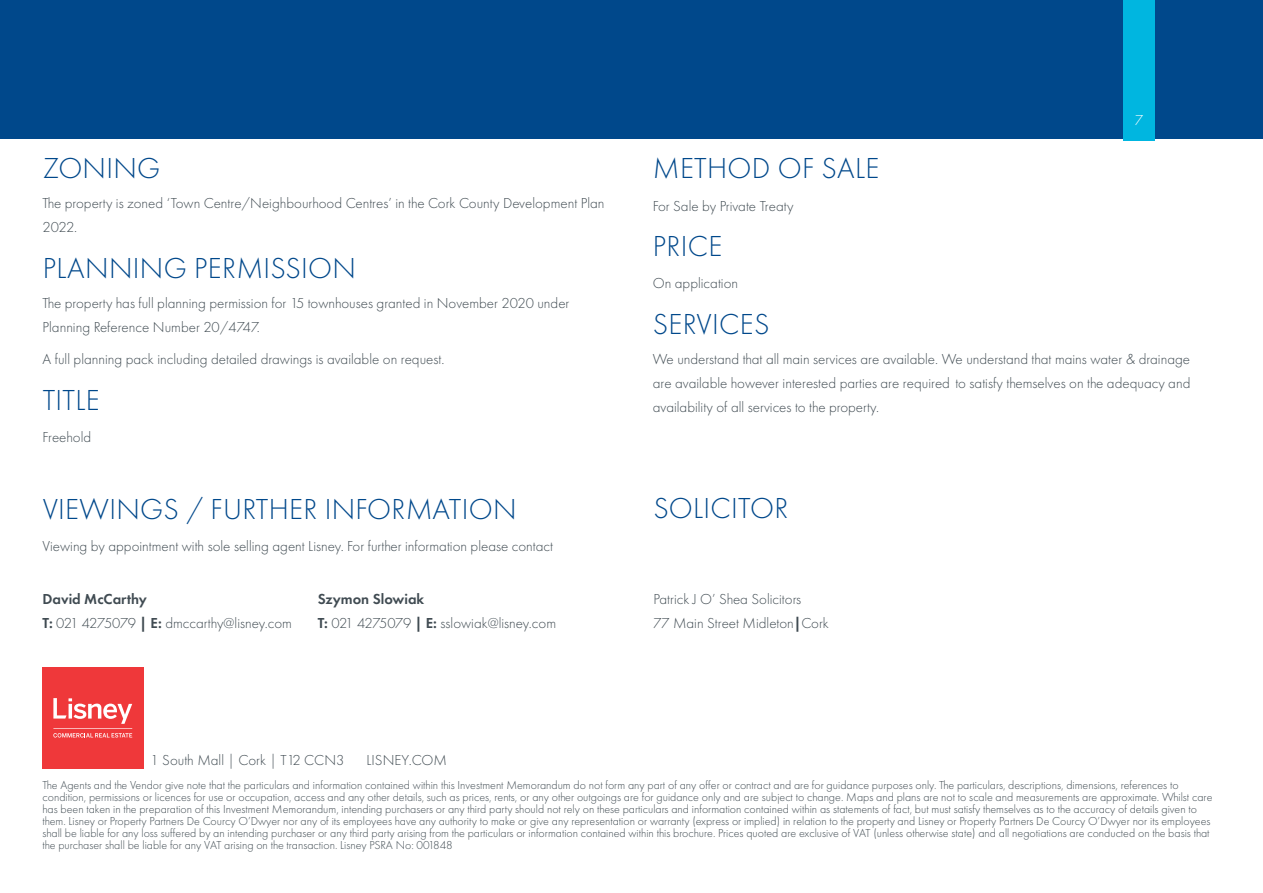
<style>
.page{position:relative;width:1263px;height:893px;background:#fff}
.page>*{position:absolute;margin:0;border:0;box-sizing:border-box;transform-origin:0 0}
.t1{font:300 30px "Futura PT";letter-spacing:.01em;color:#00488b}
.t2{font:300 15px/24px "Futura PT";color:#404b52}
.t3{font:300 15px "Futura PT";color:#fff}
.t4{font:300 12px/12px "Futura PT";color:#404b52}
.s1{font-weight:600}
</style>
<div class="page">
<div style="left:0;top:0;width:1263px;height:139px;background:#00488b"></div>
<div style="left:1123px;top:0;width:32px;height:141px;background:#00b6e0"></div>
<div style="left:43px;top:667px;width:101px;height:102px;background:#ef383a"></div>
<svg style="left:53px;top:698px;width:79px;height:39px"></svg>
<h1 class="t1" style="left:43px;top:151px;width:119px">ZONING</h1>
<p class="t2" style="left:43px;top:191px;width:563px">The property is zoned ‘Town Centre/Neighbourhood Centres’ in the Cork County Development Plan<br>2022.</p>
<h1 class="t1" style="left:43px;top:251px;width:315px">PLANNING PERMISSION</h1>
<p class="t2" style="left:43px;top:291px;width:528px">The property has full planning permission for 15 townhouses granted in November 2020 under<br>Planning Reference Number 20/4747.</p>
<p class="t2" style="left:43px;top:347px;width:403px">A full planning pack including detailed drawings is available on request.</p>
<h1 class="t1" style="left:43px;top:383px;width:58px">TITLE</h1>
<p class="t2" style="left:43px;top:425px;width:50px">Freehold</p>
<h1 class="t1" style="left:43px;top:492px;width:475px">VIEWINGS / FURTHER INFORMATION</h1>
<p class="t2" style="left:43px;top:535px;width:512px">Viewing by appointment with sole selling agent Lisney. For further information please contact</p>
<p class="t3" style="left:1135px;top:112px;width:10px">7</p>
<h1 class="t1" style="left:653px;top:151px;width:228px">METHOD OF SALE</h1>
<p class="t2" style="left:653px;top:194px;width:142px">For Sale by Private Treaty</p>
<h1 class="t1" style="left:653px;top:229px;width:71px">PRICE</h1>
<p class="t2" style="left:653px;top:271px;width:87px">On application</p>
<h1 class="t1" style="left:653px;top:307px;width:118px">SERVICES</h1>
<p class="t2" style="left:653px;top:347px;width:539px;text-align:justify">We understand that all main services are available. We understand that mains water &amp; drainage are available however interested parties are required to satisfy themselves on the adequacy and availability of all services to the property.</p>
<h1 class="t1" style="left:653px;top:491px;width:136px">SOLICITOR</h1>
<p class="t2" style="left:43px;top:587px;width:251px"><span class="s1">David McCarthy<br>T:</span> 021 4275079 <span class="s1">| E:</span> dmccarthy@lisney.com</p>
<p class="t2" style="left:318px;top:587px;width:240px"><span class="s1">Szymon Slowiak<br>T:</span> 021 4275079 <span class="s1">| E:</span> sslowiak@lisney.com</p>
<p class="t2" style="left:653px;top:587px;width:177px">Patrick J O’ Shea Solicitors<br>77 Main Street Midleton<span class="s1">|</span>Cork</p>
<p class="t2" style="left:151px;top:748px;width:195px">1 South Mall | Cork | T12 CCN3</p>
<p class="t2" style="left:367px;top:748px;width:82px">LISNEY.COM</p>
<p class="t4" style="left:43px;top:779px;width:1171px">The Agents and the Vendor give note that the particulars and information contained within this Investment Memorandum do not form any part of any offer or contract and are for guidance purposes only. The particulars, descriptions, dimensions, references to condition, permissions or licences for use or occupation, access and any other details, such as prices, rents, or any other outgoings are for guidance only and are subject to change. Maps and plans are not to scale and measurements are approximate. Whilst care has been taken in the preparation of this Investment Memorandum, intending purchasers or any third party should not rely on these particulars and information contained within as statements of fact, but must satisfy themselves as to the accuracy of details given to them. Lisney or Property Partners De Courcy O’Dwyer nor any of its employees have any authority to make or give any representation or warranty (express or implied) in relation to the property and Lisney or Property Partners De Courcy O’Dwyer nor its employees shall be liable for any loss suffered by an intending purchaser or any third party arising from the particulars or information contained within this brochure. Prices quoted are exclusive of VAT (unless otherwise state) and all negotiations are conducted on the basis that the purchaser shall be liable for any VAT arising on the transaction. Lisney PSRA No: 001848</p>
</div>
